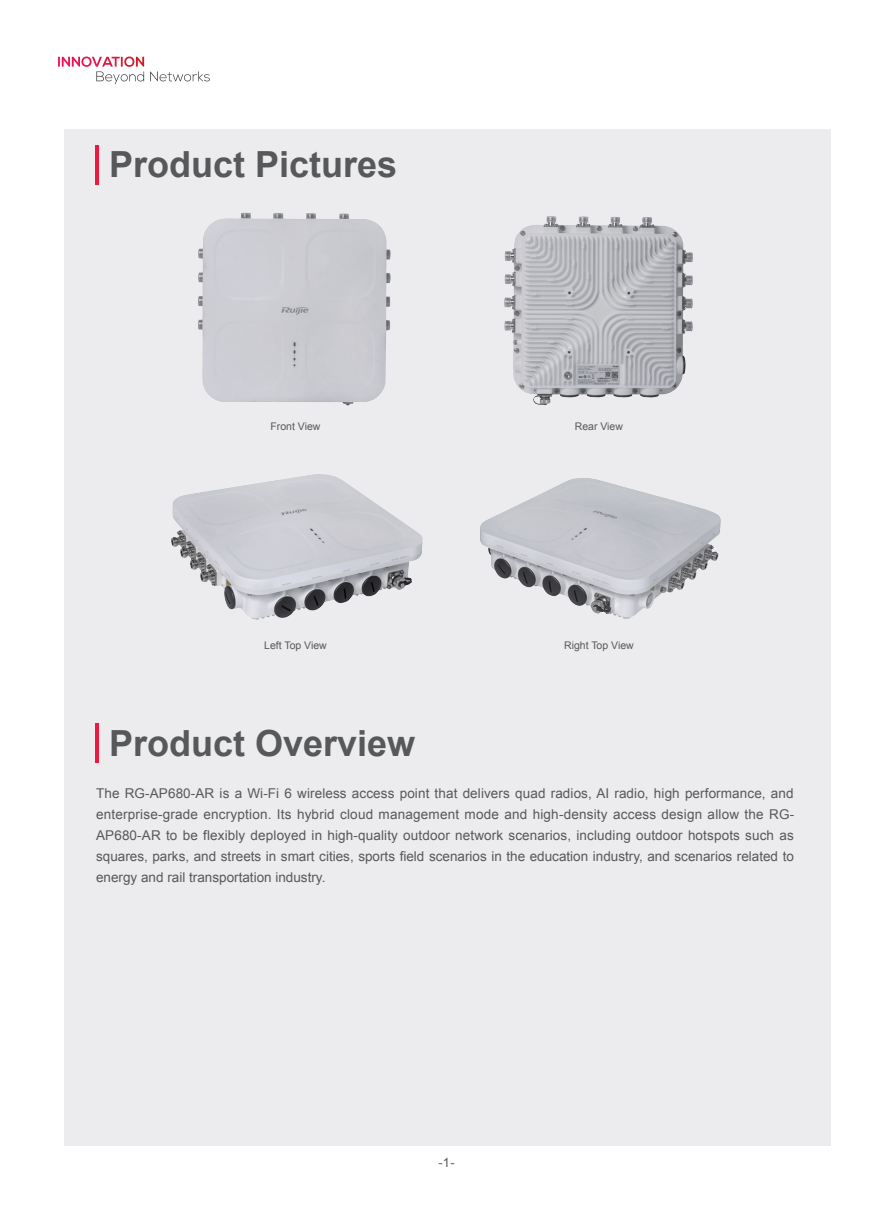
<style>
.page{position:relative;width:893px;height:1212px;background:#fff}
.page>*{position:absolute;margin:0;border:0;box-sizing:border-box;transform-origin:0 0}
.t1{font:700 36px "Arial";color:#57585a}
.t2{font:13.5px/21px "Arial";color:#57585a;text-align:justify}
.t3{font:12.75px "Arial";color:#57585a}
.t4{font:10.5px "Arial";color:#57585a}
</style>
<div class="page">
<svg style="left:58px;top:57px;width:86px;height:27px"></svg>
<svg style="left:150px;top:71px;width:60px;height:10px"></svg>
<div style="left:64px;top:130px;width:766px;height:1016px;background:#ececee"></div>
<hr style="left:96px;top:145px;width:3px;height:39px;background:#ed1a40">
<hr style="left:96px;top:724px;width:3px;height:39px;background:#ed1a40">
<img style="left:504px;top:216px;width:189px;height:190px">
<img style="left:171px;top:474px;width:252px;height:145px">
<img style="left:480px;top:478px;width:241px;height:141px">
<img style="left:198px;top:212px;width:193px;height:194px">
<h1 class="t1" style="left:109px;top:141px;width:290px">Product Pictures</h1>
<p class="t4" style="left:271px;top:419px;width:51px">Front View</p>
<p class="t4" style="left:264px;top:638px;width:64px">Left Top View</p>
<p class="t4" style="left:575px;top:419px;width:50px">Rear View</p>
<p class="t4" style="left:564px;top:638px;width:71px">Right Top View</p>
<h1 class="t1" style="left:109px;top:719px;width:308px">Product Overview</h1>
<p class="t2" style="left:96px;top:782px;width:700px">The RG-AP680-AR is a Wi-Fi 6 wireless access point that delivers quad radios, AI radio, high performance, and enterprise-grade encryption. Its hybrid cloud management mode and high-density access design allow the RG-AP680-AR to be flexibly deployed in high-quality outdoor network scenarios, including outdoor hotspots such as squares, parks, and streets in smart cities, sports field scenarios in the education industry, and scenarios related to energy and rail transportation industry.</p>
<p class="t3" style="left:438px;top:1154px;width:18px">-1-</p>
</div>
